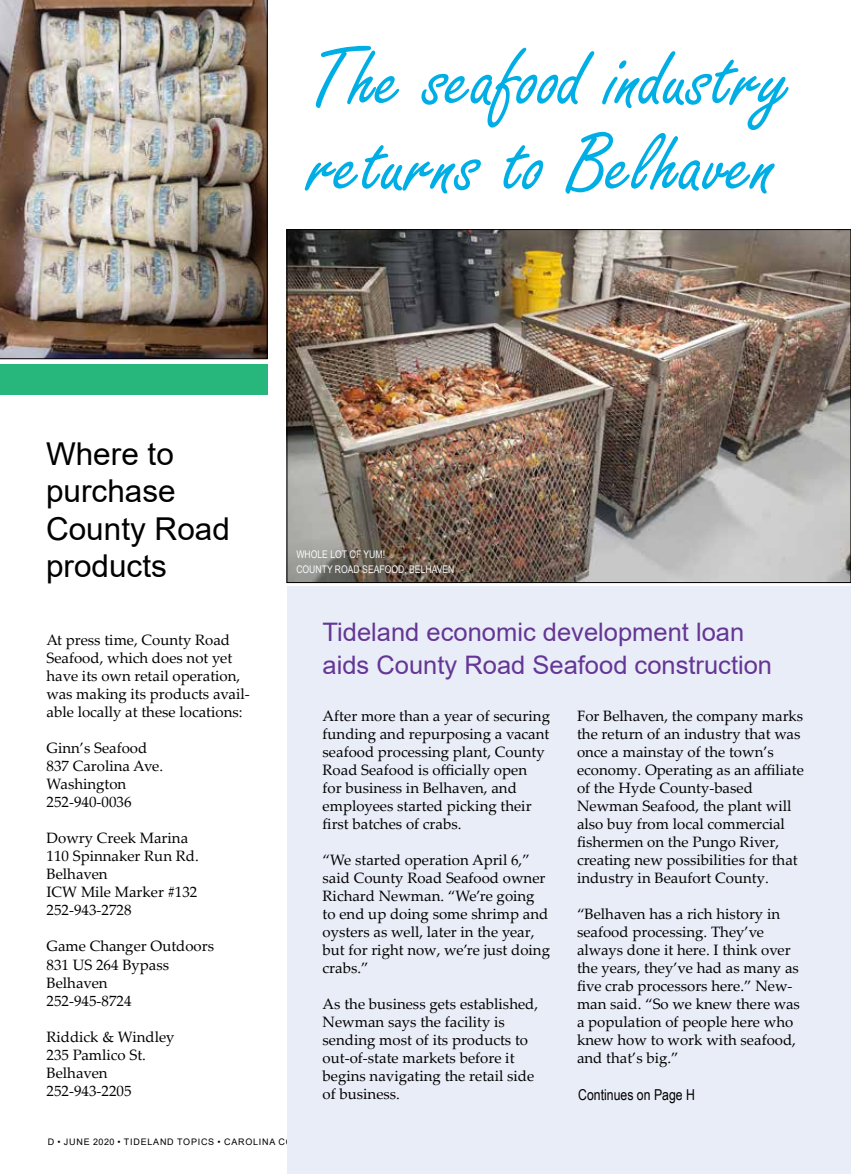
<style>
.page{position:relative;width:851px;height:1175px;background:#fff}
.page>*{position:absolute;margin:0;border:0;box-sizing:border-box;transform-origin:0 0}
.t1{font:90px/85.5px "Freestyle Script";color:#00aee6}
.t2{font:31.5px/37.5px "Arial";color:#000}
.t3{font:25.5px/33px "Arial";color:#643695}
.t4{font:15px/18px "Palatino Linotype";color:#000}
.t5{font:15px "Arial Narrow";color:#000}
.t6{font:10.5px/15px "Arial Narrow";color:#f9fcfe}
.t7{font:9px "Arial";letter-spacing:.085em;color:#000}
</style>
<div class="page">
<div style="left:287px;top:586px;width:563px;height:587px;background:#e9edf7"></div>
<img style="left:0;top:0;width:267px;height:359px">
<div style="left:0;top:364px;width:267px;height:30px;background:#27b67c"></div>
<img style="left:289px;top:231px;width:559px;height:350px">
<h1 class="t1" style="left:309px;top:40px;width:484px">The seafood industry returns to Belhaven</h1>
<h2 class="t2" style="left:46px;top:435px;width:185px">Where to purchase<br>County Road products</h2>
<p class="t4" style="left:47px;top:630px;width:205px">At press time, County Road<br>Seafood, which does not yet have its own retail operation, was making its products avail&shy;able locally at these locations:</p>
<p class="t4" style="left:47px;top:738px;width:118px">Ginn’s Seafood<br>837 Carolina Ave.<br>Washington<br>252-940-0036</p>
<p class="t4" style="left:47px;top:828px;width:154px">Dowry Creek Marina<br>110 Spinnaker Run Rd.<br>Belhaven<br>ICW Mile Marker #132<br>252-943-2728</p>
<p class="t4" style="left:47px;top:936px;width:169px">Game Changer Outdoors<br>831 US 264 Bypass<br>Belhaven<br>252-945-8724</p>
<p class="t4" style="left:47px;top:1026px;width:130px">Riddick &amp; Windley<br>235 Pamlico St.<br>Belhaven<br>252-943-2205</p>
<p class="t6" style="left:296px;top:547px;width:160px">WHOLE LOT OF YUM!<br>COUNTY ROAD SEAFOOD, BELHAVEN</p>
<h3 class="t3" style="left:322px;top:616px;width:451px">Tideland economic development loan aids County Road Seafood construction</h3>
<p class="t4" style="left:322px;top:706px;width:229px">After more than a year of securing funding and repurposing a vacant seafood processing plant, County<br>Road Seafood is officially open<br>for business in Belhaven, and employees started picking their first batches of crabs.</p>
<p class="t4" style="left:322px;top:850px;width:229px">“We started operation April 6,” said County Road Seafood owner<br>Richard Newman. “We’re going to end up doing some shrimp and oysters as well, later in the year, but for right now, we’re just doing crabs.”</p>
<p class="t4" style="left:322px;top:994px;width:217px">As the business gets established,<br>Newman says the facility is sending most of its products to out-of-state markets before it begins navigating the retail side of business.</p>
<p class="t4" style="left:577px;top:706px;width:228px">For Belhaven, the company marks the return of an industry that was once a mainstay of the town’s economy. Operating as an affiliate of the Hyde County-based<br>Newman Seafood, the plant will also buy from local commercial fishermen on the Pungo River, creating new possibilities for that industry in Beaufort County.</p>
<p class="t4" style="left:577px;top:904px;width:224px">“Belhaven has a rich history in seafood processing. They’ve always done it here. I think over the years, they’ve had as many as five crab processors here.” New&shy;man said. “So we knew there was a population of people here who knew how to work with seafood, and that’s big.”</p>
<p class="t5" style="left:578px;top:1084px;width:118px">Continues on Page H</p>
<p class="t7" style="left:48px;top:1135px;width:281px">D • JUNE 2020 • TIDELAND TOPICS • CAROLINA COUNTRY</p>
</div>
